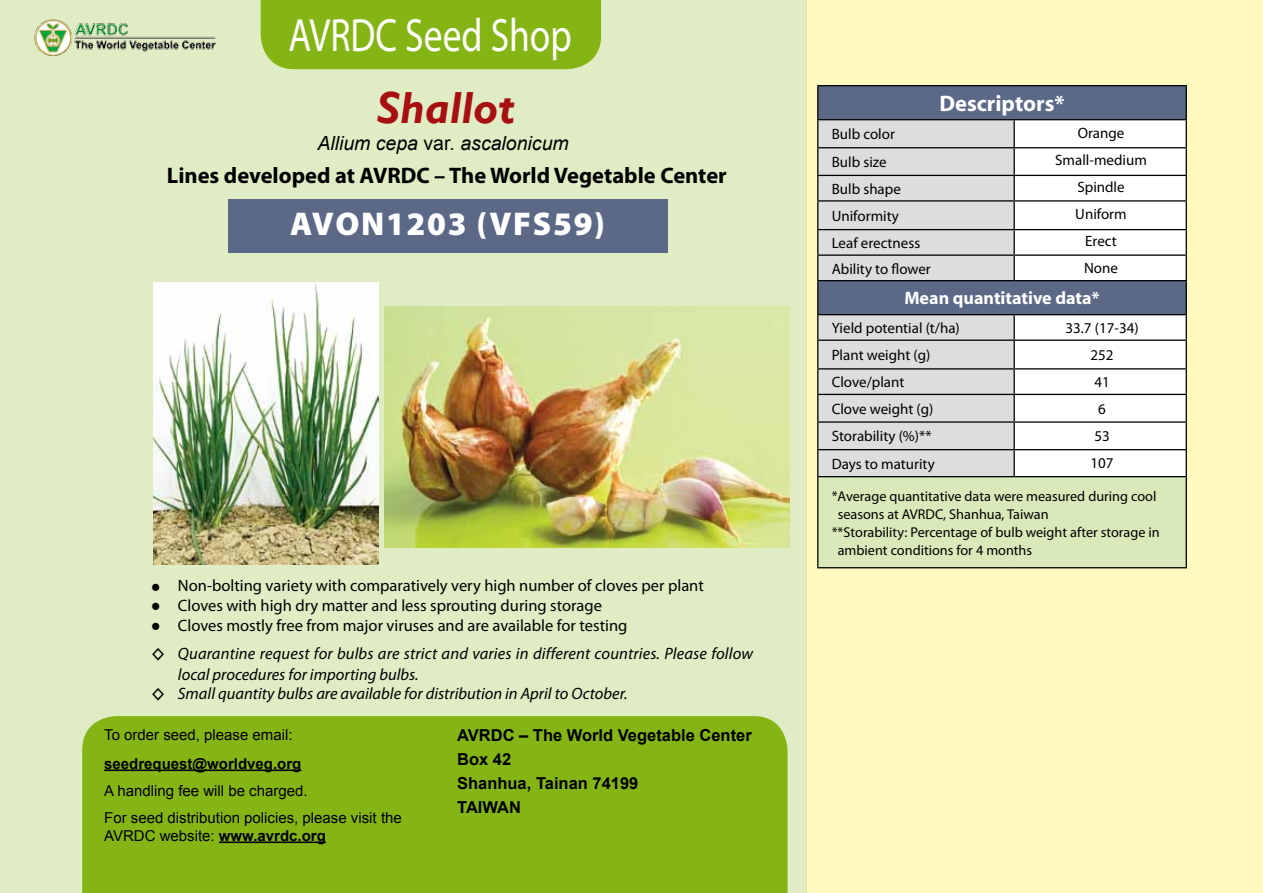
<style>
.page{position:relative;width:1263px;height:893px;background:#fff}
.page>*{position:absolute;margin:0;border:0;box-sizing:border-box;transform-origin:0 0}
.t1{font:46.8px "Myriad Pro";color:#fff;scale:.8 1}
.t2{font:italic 700 45px "Gill Sans";color:#a80f11}
.t3{font:900 33px "Myriad Pro";letter-spacing:.05em;color:#fff}
.t4{font:700 22.5px "Myriad Pro";color:#000}
.t5{font:700 22.5px "Myriad";color:#fff}
.t6{font:italic 19.5px "Arial";color:#000}
.t7{font:700 18px "Myriad";color:#fff}
.t8{font:italic 16.5px/28px "Myriad Pro";color:#000}
.t9{font:16.5px "Myriad Pro";color:#000}
.t10{font:700 16.5px/24px "Arial";color:#000}
.t11{font:15px/27px "Myriad Pro";color:#000}
.t12{font:15px/27px "Arial";color:#000}
.t13{font:700 15px "Arial";color:#000}
.t14{font:14.25px "Myriad Pro";color:#000}
.s1{font-style:normal}
.s2{font-family:"Verdana"}
.s3{font-family:"Verdana";font-style:normal}
.s4{font-family:"Verdana";font-style:normal;font-size:18px}
.s5{font-weight:700}
</style>
<div class="page">
<div style="left:806px;top:0;width:457px;height:893px;background:#fffbc0"></div>
<div style="left:0;top:0;width:806px;height:893px;background:#e0ecc4"></div>
<div style="left:82px;top:716px;width:705px;height:177px;background:#85b514"></div>
<hr style="left:104px;top:769px;width:197px;height:2px;background:#000">
<hr style="left:219px;top:841px;width:107px;height:2px;background:#000">
<div style="left:818px;top:86px;width:368px;height:33px;background:#5b6987"></div>
<svg style="left:818px;top:120px;width:196px;height:356px;background:#cdcfd2"></svg>
<svg style="left:1014px;top:120px;width:172px;height:356px;background:#ecedf0"></svg>
<div style="left:818px;top:477px;width:368px;height:91px;background:#dae9b9"></div>
<hr style="left:1186px;top:86px;width:1px;height:33px;background:#000">
<hr style="left:1186px;top:281px;width:1px;height:33px;background:#000">
<hr style="left:817px;top:85px;width:197px;height:1px;background:#000">
<hr style="left:817px;top:86px;width:1px;height:33px;background:#000">
<hr style="left:1014px;top:85px;width:173px;height:1px;background:#000">
<hr style="left:817px;top:281px;width:1px;height:33px;background:#000">
<hr style="left:817px;top:314px;width:197px;height:1px;background:#000">
<hr style="left:1014px;top:314px;width:173px;height:1px;background:#000">
<hr style="left:1013px;top:315px;width:2px;height:25px;background:#000">
<hr style="left:817px;top:340px;width:197px;height:1px;background:#000">
<hr style="left:1014px;top:340px;width:173px;height:1px;background:#000">
<hr style="left:1013px;top:341px;width:2px;height:27px;background:#000">
<hr style="left:817px;top:368px;width:197px;height:2px;background:#000">
<hr style="left:1014px;top:368px;width:173px;height:2px;background:#000">
<hr style="left:1013px;top:370px;width:2px;height:24px;background:#000">
<hr style="left:817px;top:394px;width:197px;height:1px;background:#000">
<hr style="left:1014px;top:394px;width:173px;height:1px;background:#000">
<hr style="left:1013px;top:395px;width:2px;height:26px;background:#000">
<hr style="left:817px;top:421px;width:197px;height:2px;background:#000">
<hr style="left:1014px;top:421px;width:173px;height:2px;background:#000">
<hr style="left:1013px;top:423px;width:2px;height:26px;background:#000">
<hr style="left:817px;top:449px;width:197px;height:1px;background:#000">
<svg style="left:817px;top:315px;width:1px;height:161px"></svg>
<hr style="left:1014px;top:449px;width:173px;height:1px;background:#000">
<hr style="left:1013px;top:450px;width:2px;height:26px;background:#000">
<svg style="left:1186px;top:315px;width:1px;height:161px"></svg>
<hr style="left:817px;top:477px;width:1px;height:90px;background:#000">
<hr style="left:1186px;top:477px;width:1px;height:90px;background:#000">
<hr style="left:817px;top:280px;width:197px;height:1px;background:#000">
<hr style="left:1014px;top:280px;width:173px;height:1px;background:#000">
<hr style="left:817px;top:476px;width:197px;height:1px;background:#000">
<hr style="left:1014px;top:476px;width:173px;height:1px;background:#000">
<hr style="left:817px;top:567px;width:197px;height:1px;background:#000">
<hr style="left:1014px;top:567px;width:173px;height:1px;background:#000">
<hr style="left:817px;top:200px;width:197px;height:2px;background:#000">
<hr style="left:817px;top:119px;width:197px;height:1px;background:#000">
<hr style="left:1014px;top:119px;width:173px;height:1px;background:#000">
<hr style="left:1013px;top:120px;width:2px;height:27px;background:#000">
<hr style="left:817px;top:147px;width:197px;height:1px;background:#000">
<hr style="left:1014px;top:147px;width:173px;height:1px;background:#000">
<hr style="left:1013px;top:148px;width:2px;height:27px;background:#000">
<hr style="left:817px;top:175px;width:197px;height:1px;background:#000">
<hr style="left:1014px;top:175px;width:173px;height:1px;background:#000">
<hr style="left:1013px;top:176px;width:2px;height:24px;background:#000">
<hr style="left:1014px;top:200px;width:173px;height:2px;background:#000">
<hr style="left:1013px;top:202px;width:2px;height:27px;background:#000">
<hr style="left:817px;top:229px;width:197px;height:1px;background:#000">
<hr style="left:1014px;top:229px;width:173px;height:1px;background:#000">
<hr style="left:1013px;top:230px;width:2px;height:24px;background:#000">
<hr style="left:817px;top:254px;width:197px;height:2px;background:#000">
<svg style="left:817px;top:120px;width:1px;height:160px"></svg>
<hr style="left:1014px;top:254px;width:173px;height:2px;background:#000">
<hr style="left:1013px;top:256px;width:2px;height:24px;background:#000">
<svg style="left:1186px;top:120px;width:1px;height:160px"></svg>
<div style="left:228px;top:200px;width:439px;height:53px;background:#5b6987"></div>
<div style="left:261px;top:0;width:340px;height:69px;background:#85b514"></div>
<img style="left:34px;top:19px;width:182px;height:37px">
<img style="left:153px;top:282px;width:226px;height:282px">
<img style="left:385px;top:306px;width:404px;height:241px">
<h1 class="t1" style="left:288px;top:6px;width:356px">AVRDC Seed Shop</h1>
<h2 class="t2" style="left:377px;top:82px;width:140px">Shallot</h2>
<p class="t6" style="left:317px;top:130px;width:253px">Allium cepa <span class="s1">var.</span> ascalonicum</p>
<h3 class="t4" style="left:167px;top:160px;width:561px">Lines developed at AVRDC – The World Vegetable Center</h3>
<h3 class="t3" style="left:290px;top:202px;width:316px">AVON1203 (VFS59)</h3>
<p class="t9" style="left:151px;top:575px;width:554px"><span class="s2">●</span> Non-bolting variety with comparatively very high number of cloves per plant</p>
<p class="t9" style="left:151px;top:595px;width:452px"><span class="s2">●</span> Cloves with high dry matter and less sprouting during storage</p>
<p class="t8" style="left:151px;top:611px;width:604px"><span class="s3">●</span> <span class="s1">Cloves mostly free from major viruses and are available for testing<br></span><span class="s4">◊</span> Quarantine request for bulbs are strict and varies in different countries. Please follow</p>
<p class="t8" style="left:151px;top:665px;width:478px;line-height:18.8px;text-indent:27px">local procedures for importing bulbs.<br><span class="s4">◊</span> Small quantity bulbs are available for distribution in April to October.</p>
<p class="t12" style="left:104px;top:722px;width:190px">To order seed, please email:</p>
<p class="t13" style="left:104px;top:753px;width:199px">seedrequest@worldveg.org</p>
<p class="t12" style="left:104px;top:777px;width:299px">A handling fee will be charged.<br>For seed distribution policies, please visit the</p>
<p class="t12" style="left:104px;top:822px;width:223px">AVRDC website: <span class="s5">www.avrdc.org</span></p>
<p class="t10" style="left:457px;top:723px;width:296px">AVRDC – The World Vegetable Center<br>Box 42<br>Shanhua, Tainan 74199<br>TAIWAN</p>
<h3 class="t5" style="left:939px;top:92px;width:127px">Descriptors*</h3>
<p class="t11" style="left:1055px;top:119px;width:93px;text-align:center">Orange<br>Small-medium<br>Spindle<br>Uniform<br>Erect<br>None</p>
<p class="t11" style="left:832px;top:121px;width:90px">Bulb color<br>Bulb size<br>Bulb shape<br>Uniformity<br>Leaf erectness</p>
<p class="t11" style="left:832px;top:255px;width:101px">Ability to flower</p>
<p class="t7" style="left:904px;top:289px;width:197px">Mean quantitative data*</p>
<p class="t11" style="left:832px;top:314px;width:130px">Yield potential (t/ha)<br>Plant weight (g)<br>Clove/plant<br>Clove weight (g)<br>Storability (%)**<br>Days to maturity</p>
<p class="t14" style="left:832px;top:487px;width:326px">*Average quantitative data were measured during cool</p>
<p class="t14" style="left:838px;top:505px;width:212px">seasons at AVRDC, Shanhua, Taiwan</p>
<p class="t14" style="left:832px;top:523px;width:330px">**Storability: Percentage of bulb weight after storage in</p>
<p class="t14" style="left:838px;top:541px;width:196px">ambient conditions for 4 months</p>
<p class="t11" style="left:1065px;top:314px;width:75px;text-align:center">33.7 (17-34)<br>252<br>41<br>6<br>53<br>107</p>
</div>
